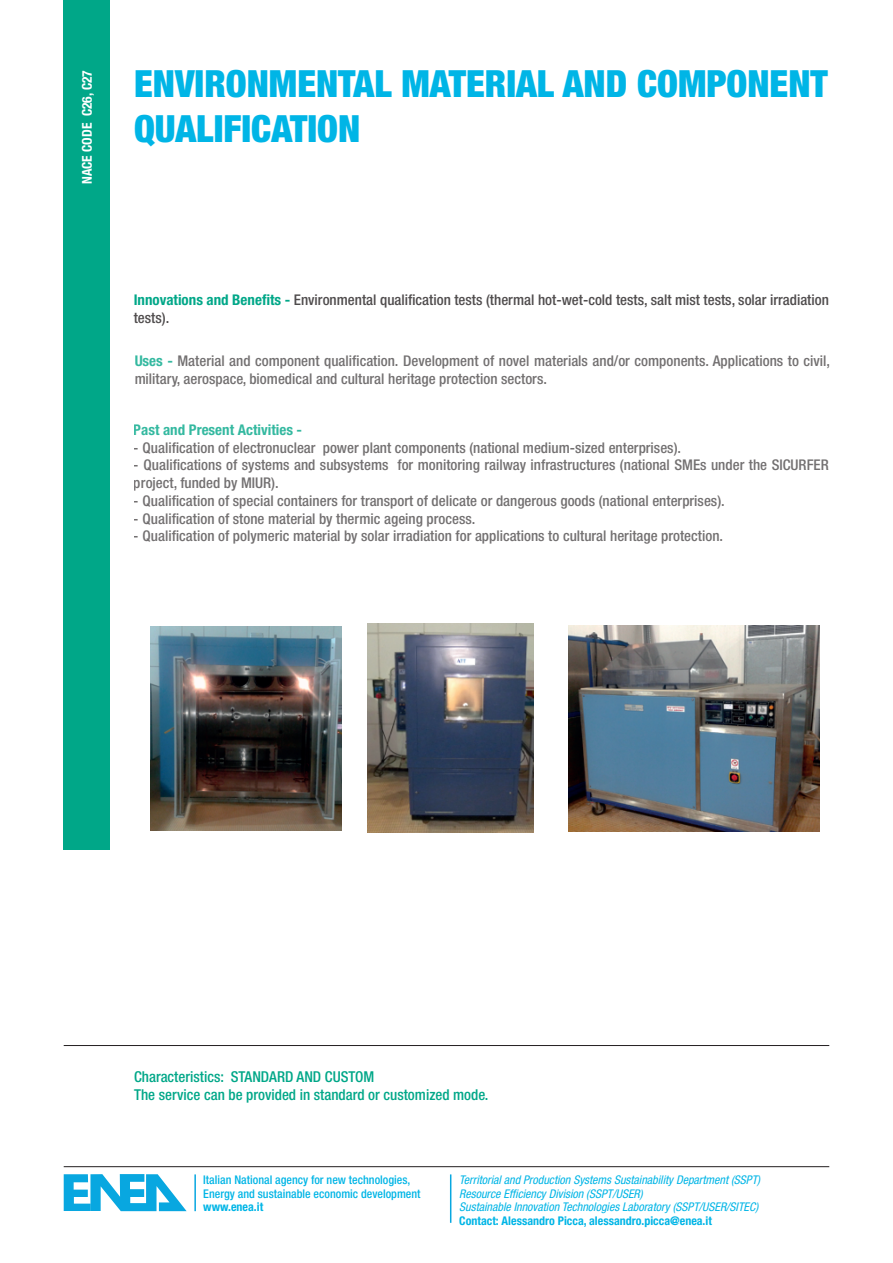
<style>
.page{position:relative;width:893px;height:1263px;background:#fff}
.page>*{position:absolute;margin:0;border:0;box-sizing:border-box;transform-origin:0 0}
.t1{font:900 condensed 37.5px/45px "Helvetica Neue LT Std";color:#00b5e6}
.t2{font:500 condensed 15px/18px "Helvetica Neue LT Std";color:#00a788}
.t3{font:500 condensed 14.7px/17.7px "Helvetica Neue LT Std";color:rgb(35 31 32/.8)}
.t4{font:700 condensed 14.7px "Helvetica Neue LT Std";color:#00a788}
.t5{font:700 condensed 13.5px "Helvetica Neue LT Std";color:#fff}
.t6{font:italic condensed 12px/13.5px "Helvetica Neue LT Std";color:#00b5e6}
.t7{font:500 condensed 12px/13.5px "Helvetica Neue LT Std";color:#00b5e6}
.t8{font:700 condensed 12px "Helvetica Neue LT Std";color:#00b5e6}
.s1{font-weight:700;color:#00a788}
</style>
<div class="page">
<div style="left:64px;top:0;width:46px;height:849px;background:#00a788"></div>
<hr style="left:64px;top:1045px;width:765px;height:1px;background:#231f20">
<hr style="left:64px;top:1166px;width:765px;height:1px;background:#231f20">
<svg style="left:64px;top:1174px;width:123px;height:37px"></svg>
<hr style="left:194px;top:1174px;width:2px;height:37px;background:#08a7e0">
<hr style="left:450px;top:1174px;width:1px;height:49px;background:#08a7e0">
<img style="left:150px;top:626px;width:192px;height:205px">
<img style="left:368px;top:624px;width:165px;height:209px">
<img style="left:569px;top:625px;width:250px;height:207px">
<p class="t5" style="left:79px;top:184px;width:116px;rotate:-90deg">NACE CODE C26, C27</p>
<h1 class="t1" style="left:134px;top:60px;width:695px">ENVIRONMENTAL MATERIAL AND COMPONENT<br>QUALIFICATION</h1>
<p class="t3" style="left:134px;top:291px;width:697px"><span class="s1">Innovations and Benefits -</span> Environmental qualification tests (thermal hot-wet-cold tests, salt mist tests, solar irradiation tests).</p>
<p class="t3" style="left:134px;top:352px;width:697px"><span class="s1">Uses -</span> Material and component qualification. Development of novel materials and/or components. Applications to civil, military, aerospace, biomedical and cultural heritage protection sectors.</p>
<p class="t4" style="left:134px;top:421px;width:170px">Past and Present Activities -</p>
<p class="t3" style="left:134px;top:438px;width:549px">- Qualification of electronuclear power plant components (national medium-sized enterprises).</p>
<p class="t3" style="left:134px;top:456px;width:697px">- Qualifications of systems and subsystems for monitoring railway infrastructures (national SMEs under the SICURFER project, funded by MIUR).</p>
<p class="t3" style="left:134px;top:492px;width:593px">- Qualification of special containers for transport of delicate or dangerous goods (national enterprises).</p>
<p class="t3" style="left:134px;top:509px;width:343px">- Qualification of stone material by thermic ageing process.</p>
<p class="t3" style="left:134px;top:527px;width:591px">- Qualification of polymeric material by solar irradiation for applications to cultural heritage protection.</p>
<p class="t2" style="left:134px;top:1067px;width:356px">Characteristics: STANDARD AND CUSTOM<br>The service can be provided in standard or customized mode.</p>
<p class="t7" style="left:203px;top:1173px;width:219px">Italian National agency for new technologies,<br>Energy and sustainable economic development</p>
<p class="t8" style="left:203px;top:1199px;width:61px">www.enea.it</p>
<p class="t6" style="left:459px;top:1173px;width:302px">Territorial and Production Systems Sustainability Department (SSPT)<br>Resource Efficiency Division (SSPT/USER)<br>Sustainable Innovation Technologies Laboratory (SSPT/USER/SITEC)</p>
<p class="t8" style="left:459px;top:1213px;width:254px">Contact: Alessandro Picca, alessandro.picca@enea.it</p>
</div>
